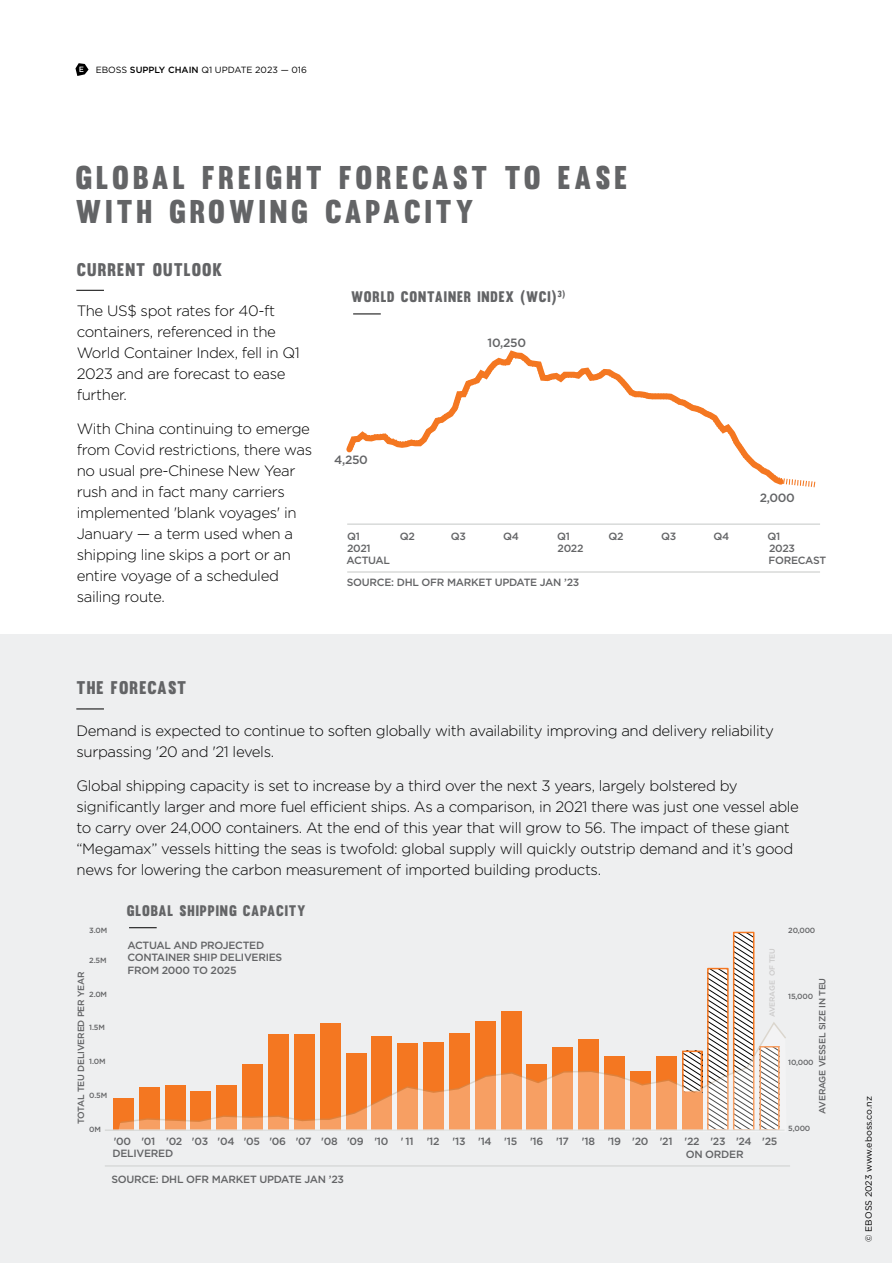
<style>
.page{position:relative;width:893px;height:1263px;background:#fff}
.page>*{position:absolute;margin:0;border:0;box-sizing:border-box;transform-origin:0 0}
.t1{font:32.25px/34.5px "Muro";letter-spacing:.12em;color:#636466}
.t2{font:18px "Muro";letter-spacing:.06em;color:#636466}
.t3{font:300 15px/21px "Gotham";letter-spacing:-.025em;color:#000}
.t4{font:15px "Muro";letter-spacing:.06em;color:#636466}
.t5{font:500 12px "Gotham";letter-spacing:-.025em;color:#636466}
.t6{font:500 10.5px/12.6px "Gotham";letter-spacing:-.025em;color:#636466}
.t7{font:9px "Gotham";color:#000}
.t8{font:500 9px "Gotham";letter-spacing:-.025em;color:#636466}
.t9{font:500 7.5px "Gotham";letter-spacing:-.025em;color:#636466}
.t10{font:500 7.5px "Gotham";letter-spacing:-.025em;color:#cbcaca}
.s1{font-weight:500}
</style>
<div class="page">
<div style="left:0;top:634px;width:892px;height:629px;background:#eeeff0"></div>
<svg style="left:710px;top:971px;width:16px;height:49px"></svg>
<div style="left:707px;top:968px;width:22px;height:163px;border:2px solid #f47721"></div>
<div style="left:733px;top:932px;width:21px;height:199px;border:2px solid #f47721"></div>
<svg style="left:734px;top:932px;width:21px;height:88px;background:#ccbfb6"></svg>
<svg style="left:76px;top:290px;width:28px;height:1px"></svg>
<svg style="left:76px;top:708px;width:28px;height:1px"></svg>
<hr style="left:347px;top:523px;width:473px;height:2px;background:#d8dad9">
<hr style="left:347px;top:571px;width:473px;height:2px;background:#d8dad9">
<svg style="left:353px;top:314px;width:28px;height:1px"></svg>
<svg style="left:346px;top:350px;width:442px;height:135px"></svg>
<div style="left:113px;top:1098px;width:20px;height:32px;background:#f47721"></div>
<div style="left:501px;top:1011px;width:20px;height:119px;background:#f47721"></div>
<svg style="left:129px;top:927px;width:28px;height:1px"></svg>
<hr style="left:105px;top:1129px;width:679px;height:2px;background:#d8dad9">
<hr style="left:105px;top:1165px;width:685px;height:2px;background:#d8dad9">
<svg style="left:119px;top:1124px;width:665px;height:7px;fill:#f79f63"></svg>
<svg style="left:120px;top:1020px;width:666px;height:104px"></svg>
<svg style="left:75px;top:63px;width:14px;height:13px"></svg>
<p class="t7" style="left:96px;top:64px;width:213px">EBOSS <span class="s1">SUPPLY CHAIN</span> Q1 UPDATE 2023 — 016</p>
<h1 class="t1" style="left:75px;top:160px;width:553px">GLOBAL FREIGHT FORECAST TO EASE<br>WITH GROWING CAPACITY</h1>
<p class="t2" style="left:77px;top:258px;width:147px">CURRENT OUTLOOK</p>
<p class="t3" style="left:77px;top:300px;width:225px">The US$ spot rates for 40-ft containers, referenced in the<br>World Container Index, fell in Q1<br>2023 and are forecast to ease further.</p>
<p class="t3" style="left:77px;top:418px;width:237px">With China continuing to emerge from Covid restrictions, there was no usual pre-Chinese New Year rush and in fact many carriers implemented 'blank voyages' in<br>January — a term used when a shipping line skips a port or an entire voyage of a scheduled sailing route.</p>
<p class="t4" style="left:351px;top:287px;width:216px">WORLD CONTAINER INDEX (WCI)<sup>3)</sup></p>
<p class="t5" style="left:334px;top:452px;width:35px">4,250</p>
<p class="t5" style="left:488px;top:335px;width:40px">10,250</p>
<p class="t5" style="left:760px;top:490px;width:37px">2,000</p>
<p class="t6" style="left:347px;top:530px;width:14px">Q1</p>
<p class="t6" style="left:400px;top:530px;width:17px">Q2</p>
<p class="t6" style="left:451px;top:530px;width:17px">Q3</p>
<p class="t6" style="left:503px;top:530px;width:17px">Q4</p>
<p class="t6" style="left:557px;top:530px;width:14px">Q1</p>
<p class="t6" style="left:609px;top:530px;width:17px">Q2</p>
<p class="t6" style="left:661px;top:530px;width:17px">Q3</p>
<p class="t6" style="left:713px;top:530px;width:17px">Q4</p>
<p class="t6" style="left:767px;top:530px;width:14px">Q1</p>
<p class="t6" style="left:347px;top:542px;width:25px">2021</p>
<p class="t6" style="left:557px;top:542px;width:28px">2022</p>
<p class="t6" style="left:769px;top:542px;width:28px">2023</p>
<p class="t6" style="left:347px;top:554px;width:45px">ACTUAL</p>
<p class="t6" style="left:768px;top:554px;width:59px">FORECAST</p>
<p class="t6" style="left:347px;top:576px;width:234px">SOURCE: DHL OFR MARKET UPDATE JAN ’23</p>
<p class="t2" style="left:77px;top:677px;width:111px">THE FORECAST</p>
<p class="t3" style="left:77px;top:720px;width:699px">Demand is expected to continue to soften globally with availability improving and delivery reliability surpassing '20 and '21 levels.</p>
<p class="t3" style="left:77px;top:775px;width:724px">Global shipping capacity is set to increase by a third over the next 3 years, largely bolstered by significantly larger and more fuel efficient ships. As a comparison, in 2021 there was just one vessel able to carry over 24,000 containers. At the end of this year that will grow to 56. The impact of these giant “Megamax” vessels hitting the seas is twofold: global supply will quickly outstrip demand and it’s good news for lowering the carbon measurement of imported building products.</p>
<p class="t9" style="left:89px;top:925px;width:19px">3.0M</p>
<p class="t9" style="left:89px;top:955px;width:19px">2.5M</p>
<p class="t9" style="left:89px;top:989px;width:19px">2.0M</p>
<p class="t9" style="left:89px;top:1023px;width:17px">1.5M</p>
<p class="t9" style="left:89px;top:1057px;width:18px">1.0M</p>
<p class="t9" style="left:89px;top:1090px;width:19px">0.5M</p>
<p class="t9" style="left:89px;top:1124px;width:13px">0M</p>
<p class="t8" style="left:75px;top:1124px;width:154px;rotate:-90deg">TOTAL TEU DELIVERED PER YEAR</p>
<p class="t4" style="left:127px;top:901px;width:180px">GLOBAL SHIPPING CAPACITY</p>
<p class="t6" style="left:127px;top:939px;width:156px">ACTUAL AND PROJECTED<br>CONTAINER SHIP DELIVERIES<br>FROM 2000 TO 2025</p>
<p class="t10" style="left:767px;top:1017px;width:70px;rotate:-90deg">AVERAGE OF TEU</p>
<p class="t6" style="left:114px;top:1134px;width:665px">'00 '01 '02 '03 '04 '05 '06 '07 '08 '09 '10 ' 11 '12 '13 '14 '15 '16 '17 '18 '19 '20 '21 '22 '23 '24 '25</p>
<p class="t6" style="left:113px;top:1147px;width:62px">DELIVERED</p>
<p class="t6" style="left:686px;top:1148px;width:59px">ON ORDER</p>
<p class="t6" style="left:111px;top:1172px;width:234px">SOURCE: DHL OFR MARKET UPDATE JAN ’23</p>
<p class="t9" style="left:788px;top:925px;width:29px">20,000</p>
<p class="t8" style="left:816px;top:1113px;width:137px;rotate:-90deg">AVERAGE VESSEL SIZE IN TEU</p>
<p class="t9" style="left:788px;top:991px;width:26px">15,000</p>
<p class="t9" style="left:788px;top:1057px;width:27px">10,000</p>
<p class="t9" style="left:788px;top:1123px;width:24px">5,000</p>
<p class="t7" style="left:863px;top:1242px;width:147px;rotate:-90deg">© EBOSS 2023 www.eboss.co.nz</p>
</div>
